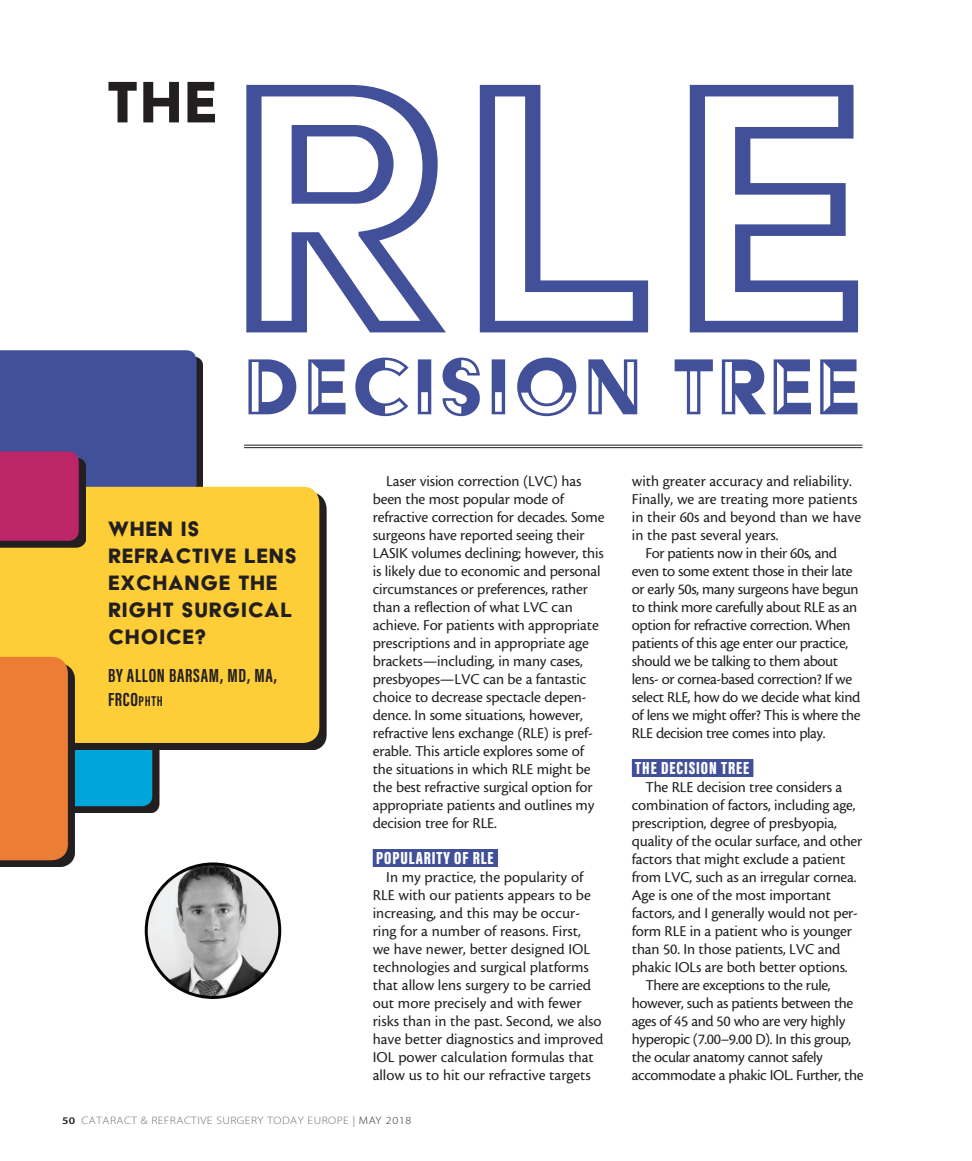
<style>
.page{position:relative;width:972px;height:1161px;background:#fff}
.page>*{position:absolute;margin:0;border:0;box-sizing:border-box;transform-origin:0 0}
.bio_info{font:412.5px "Acier BAT Text Outline";color:#42509a}
.bio_info-2{font:91.5px "Acier BAT Text Noir";letter-spacing:.03em;color:#42509a}
.bio_info-3{font:67.5px "Acier BAT Text Solid";color:#231f20}
.sidebar_h1{font:24px/27px "Acier BAT Text Solid";letter-spacing:.03em;color:#231f20}
.author{font:700 19.5px/24px "Acumin Pro Extra Cond";letter-spacing:.035em;color:#231f20}
.lead-in_highlighted{font:900 18px "Acumin Pro Extra Cond";letter-spacing:.05em;color:#fff}
.body{font:15.75px/18px "Cronos MM 408 10";letter-spacing:-.01em;color:#231f20}
.t1{font:10.8px "Myriad MM 215 600";letter-spacing:.04em;color:#6c6d70;scale:1.11 1}
.s1{font-size:14.7px}
.s2{font-family:"Myriad MM 565 600";font-size:10.2px;color:#231f20}
.s3{font-family:"Myriad MM 400 600";color:#939598}
.s4{color:#312f30}
</style>
<div class="page">
<div style="left:0;top:357px;width:203px;height:143px;background:#231f20"></div>
<div style="left:0;top:493px;width:326px;height:257px;background:#231f20"></div>
<div style="left:0;top:487px;width:319px;height:256px;background:#fece39"></div>
<div style="left:373px;top:849px;width:125px;height:18px;background:#42509a"></div>
<div style="left:632px;top:759px;width:121px;height:18px;background:#42509a"></div>
<img style="left:146px;top:864px;width:134px;height:133px;border-radius:67px">
<div style="left:145px;top:862px;width:136px;height:137px;border:3px solid #040503;border-radius:50%"></div>
<hr style="left:244px;top:445px;width:618px;height:1px;background:#231f20">
<hr style="left:244px;top:447px;width:618px;height:1px;background:#231f20">
<div style="left:0;top:458px;width:86px;height:90px;background:#231f20"></div>
<svg style="left:0;top:350px;width:197px;height:191px;background:#765b7e"></svg>
<svg style="left:0;top:860px;width:73px;height:7px"></svg>
<svg style="left:0;top:609px;width:152px;height:251px;background:#cca55a"></svg>
<p class="bio_info-3" style="left:107px;top:66px;width:111px">The</p>
<p class="bio_info" style="left:226px;top:-10px;width:643px">RLE</p>
<p class="bio_info-2" style="left:244px;top:338px;width:617px">DECISION TREE</p>
<p class="sidebar_h1" style="left:108px;top:515px;width:190px">WHEN IS<br>REFRACTIVE LENS<br>EXCHANGE THE<br>RIGHT SURGICAL<br>CHOICE?</p>
<p class="author" style="left:108px;top:663px;width:171px">BY ALLON BARSAM, MD, MA,<br>FRCO<span class="s1">phth</span></p>
<p class="body" style="left:373px;top:472px;width:233px;text-indent:14px">Laser vision correction (LVC) has been the most popular mode of refractive correction for decades. Some surgeons have reported seeing their LASIK volumes declining; however, this is likely due to economic and personal circumstances or preferences, rather than a reflection of what LVC can achieve. For patients with appropriate prescriptions and in appropriate age brackets—including, in many cases, presbyopes—LVC can be a fantastic choice to decrease spectacle depen&shy;dence. In some situations, however, refractive lens exchange (RLE) is pref&shy;erable. This article explores some of the situations in which RLE might be the best refractive surgical option for appropriate patients and outlines my decision tree for RLE.</p>
<p class="lead-in_highlighted" style="left:376px;top:847px;width:119px">POPULARITY OF RLE</p>
<p class="body" style="left:373px;top:868px;width:232px;text-indent:14px">In my practice, the popularity of RLE with our patients appears to be increasing, and this may be occur&shy;ring for a number of reasons. First,<br>we have newer, better designed IOL technologies and surgical platforms that allow lens surgery to be carried out more precisely and with fewer risks than in the past. Second, we also have better diagnostics and improved IOL power calculation formulas that allow us to hit our refractive targets</p>
<p class="t1" style="left:62px;top:1115px;width:316px"><span class="s2">50</span> CATARACT &amp; REFRACTIVE SURGERY TODAY EUROPE <span class="s3">|</span> <span class="s4">MAY 2018</span></p>
<p class="body" style="left:632px;top:472px;width:231px">with greater accuracy and reliability.<br>Finally, we are treating more patients in their 60s and beyond than we have in the past several years.</p>
<p class="body" style="left:632px;top:544px;width:230px;text-indent:14px">For patients now in their 60s, and even to some extent those in their late or early 50s, many surgeons have begun to think more carefully about RLE as an option for refractive correction. When patients of this age enter our practice, should we be talking to them about lens- or cornea-based correction? If we select RLE, how do we decide what kind of lens we might offer? This is where the RLE decision tree comes into play.</p>
<p class="lead-in_highlighted" style="left:635px;top:757px;width:115px">THE DECISION TREE</p>
<p class="body" style="left:632px;top:778px;width:232px;text-indent:14px">The RLE decision tree considers a combination of factors, including age, prescription, degree of presbyopia, quality of the ocular surface, and other factors that might exclude a patient from LVC, such as an irregular cornea.<br>Age is one of the most important factors, and I generally would not per&shy;form RLE in a patient who is younger than 50. In those patients, LVC and phakic IOLs are both better options.</p>
<p class="body" style="left:632px;top:976px;width:233px;text-indent:14px">There are exceptions to the rule, however, such as patients between the ages of 45 and 50 who are very highly hyperopic (7.00–9.00 D). In this group, the ocular anatomy cannot safely accommodate a phakic IOL. Further, the</p>
</div>
